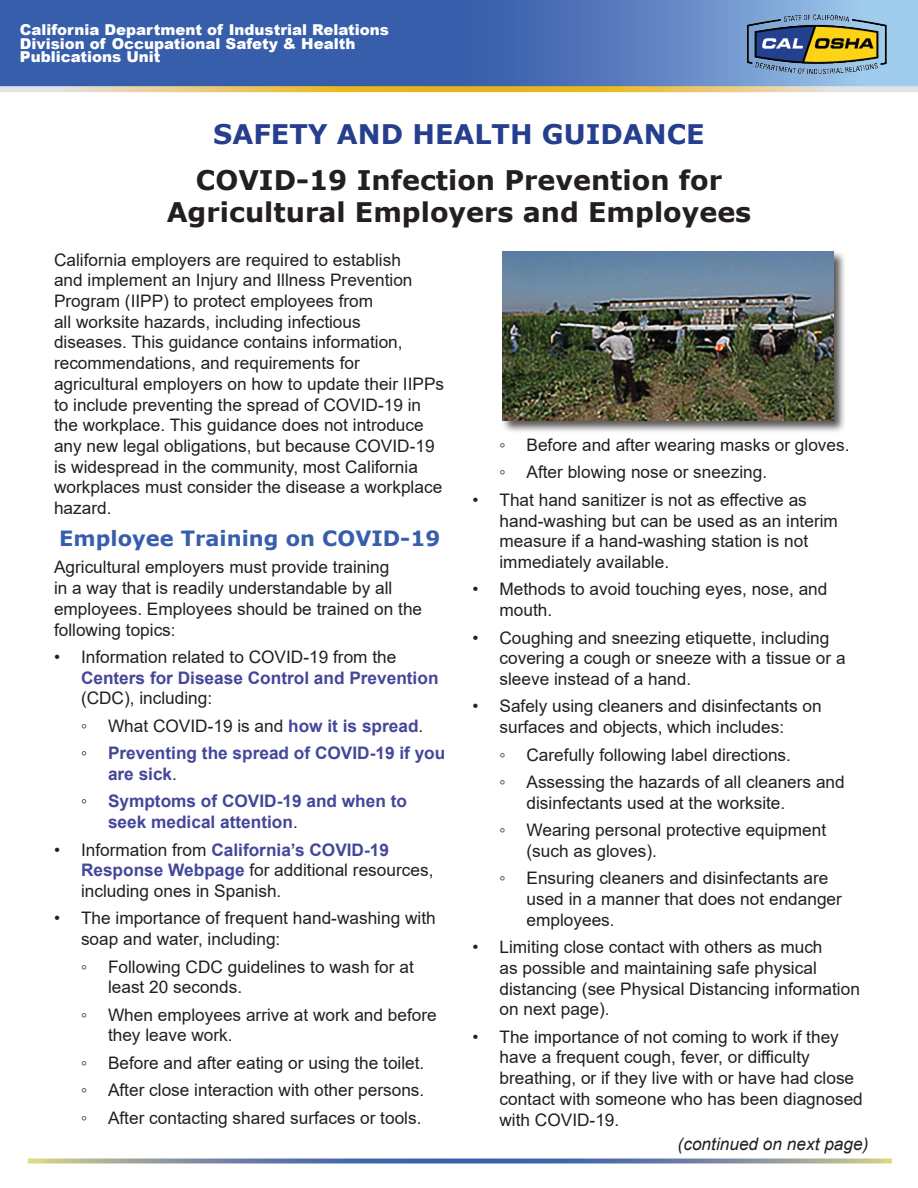
<style>
.page{position:relative;width:918px;height:1188px;background:#fff}
.page>*{position:absolute;margin:0;border:0;box-sizing:border-box;transform-origin:0 0}
.Title_of_document{font:700 27px/32.4px "Verdana";color:#231f20;text-align:center}
.Title_of_document-2{font:700 27px "Verdana";color:#253f8e}
.Header__top{font:700 21px "Verdana";color:#375eab}
.Body{font:17.25px/20.7px "Arial";color:#231f20}
.t1{font:700 17.25px/20.7px "Arial";color:#44479a}
.Body-2{font:italic 17.25px "Arial";color:#231f20}
.t2{font:900 15px "Arial";color:#fff}
.s1{font-weight:700;color:#44479a}
.s2{font-weight:400;color:#231f20}
</style>
<div class="page">
<svg style="left:0;top:0;width:918px;height:92px;background:#4c6dab"></svg>
<img style="left:722px;top:0;width:189px;height:91px">
<svg style="left:28px;top:1159px;width:864px;height:4px;background:#7286a0"></svg>
<div style="left:502px;top:250px;width:345px;height:184px;background:#231f20;opacity:.75"></div>
<img style="left:503px;top:252px;width:331px;height:169px">
<p class="t2" style="left:20px;top:19px;width:370px">California Department of Industrial Relations</p>
<p class="t2" style="left:20px;top:33px;width:337px">Division of Occupational Safety &amp; Health</p>
<p class="t2" style="left:20px;top:46px;width:142px">Publications Unit</p>
<h1 class="Title_of_document-2" style="left:213px;top:115px;width:493px">SAFETY AND HEALTH GUIDANCE</h1>
<h1 class="Title_of_document" style="left:167px;top:163px;width:586px">COVID-19 Infection Prevention for<br>Agricultural Employers and Employees</h1>
<p class="Body" style="left:54px;top:249px;width:392px">California employers are required to establish<br>and implement an Injury and Illness Prevention Program (IIPP) to protect employees from<br>all worksite hazards, including infectious<br>diseases. This guidance contains information, recommendations, and requirements for agricultural employers on how to update their IIPPs to include preventing the spread of COVID-19 in the workplace. This guidance does not introduce any new legal obligations, but because COVID-19 is widespread in the community, most California workplaces must consider the disease a workplace hazard.</p>
<h2 class="Header__top" style="left:59px;top:523px;width:383px">Employee Training on COVID-19</h2>
<p class="Body" style="left:54px;top:557px;width:370px">Agricultural employers must provide training<br>in a way that is readily understandable by all employees. Employees should be trained on the following topics:</p>
<p class="Body" style="left:81px;top:646px;width:359px;text-indent:-27px">• Information related to COVID-19 from the<br><span class="s1">Centers for Disease Control and Prevention </span>(CDC), including:</p>
<p class="Body" style="left:81px;top:715px;width:344px">◦ What COVID-19 is and <span class="s1">how it is spread</span>.</p>
<p class="t1" style="left:108px;top:743px;width:339px;text-indent:-27px"><span class="s2">◦</span> Preventing the spread of COVID-19 if you are sick<span class="s2">.</span></p>
<p class="t1" style="left:108px;top:791px;width:301px;text-indent:-27px"><span class="s2">◦</span> Symptoms of COVID-19 and when to seek medical attention<span class="s2">.</span></p>
<p class="Body" style="left:81px;top:839px;width:354px;text-indent:-27px">• Information from <span class="s1">California’s COVID-19<br>Response Webpage</span> for additional resources, including ones in Spanish.</p>
<p class="Body" style="left:81px;top:908px;width:356px;text-indent:-27px">• The importance of frequent hand-washing with soap and water, including:</p>
<p class="Body" style="left:108px;top:956px;width:307px;text-indent:-27px">◦ Following CDC guidelines to wash for at least 20 seconds.</p>
<p class="Body" style="left:108px;top:1004px;width:330px;text-indent:-27px">◦ When employees arrive at work and before they leave work.</p>
<p class="Body" style="left:81px;top:1052px;width:345px">◦ Before and after eating or using the toilet.</p>
<p class="Body" style="left:81px;top:1080px;width:345px">◦ After close interaction with other persons.</p>
<p class="Body" style="left:81px;top:1107px;width:342px">◦ After contacting shared surfaces or tools.</p>
<p class="Body" style="left:500px;top:435px;width:352px">◦ Before and after wearing masks or gloves.</p>
<p class="Body" style="left:500px;top:462px;width:269px">◦ After blowing nose or sneezing.</p>
<p class="Body" style="left:500px;top:489px;width:340px;text-indent:-27px">• That hand sanitizer is not as effective as hand-washing but can be used as an interim measure if a hand-washing station is not immediately available.</p>
<p class="Body" style="left:500px;top:579px;width:329px;text-indent:-27px">• Methods to avoid touching eyes, nose, and mouth.</p>
<p class="Body" style="left:500px;top:627px;width:348px;text-indent:-27px">• Coughing and sneezing etiquette, including covering a cough or sneeze with a tissue or a sleeve instead of a hand.</p>
<p class="Body" style="left:500px;top:696px;width:324px;text-indent:-27px">• Safely using cleaners and disinfectants on surfaces and objects, which includes:</p>
<p class="Body" style="left:500px;top:744px;width:293px">◦ Carefully following label directions.</p>
<p class="Body" style="left:526px;top:772px;width:320px;text-indent:-27px">◦ Assessing the hazards of all cleaners and disinfectants used at the worksite.</p>
<p class="Body" style="left:526px;top:820px;width:301px;text-indent:-27px">◦ Wearing personal protective equipment (such as gloves).</p>
<p class="Body" style="left:526px;top:868px;width:317px;text-indent:-27px">◦ Ensuring cleaners and disinfectants are used in a manner that does not endanger employees.</p>
<p class="Body" style="left:500px;top:937px;width:362px;text-indent:-27px">• Limiting close contact with others as much<br>as possible and maintaining safe physical distancing (see Physical Distancing information on next page).</p>
<p class="Body" style="left:500px;top:1026px;width:365px;text-indent:-27px">• The importance of not coming to work if they have a frequent cough, fever, or difficulty breathing, or if they live with or have had close contact with someone who has been diagnosed with COVID-19.</p>
<p class="Body-2" style="left:678px;top:1132px;width:192px">(continued on next page)</p>
</div>
